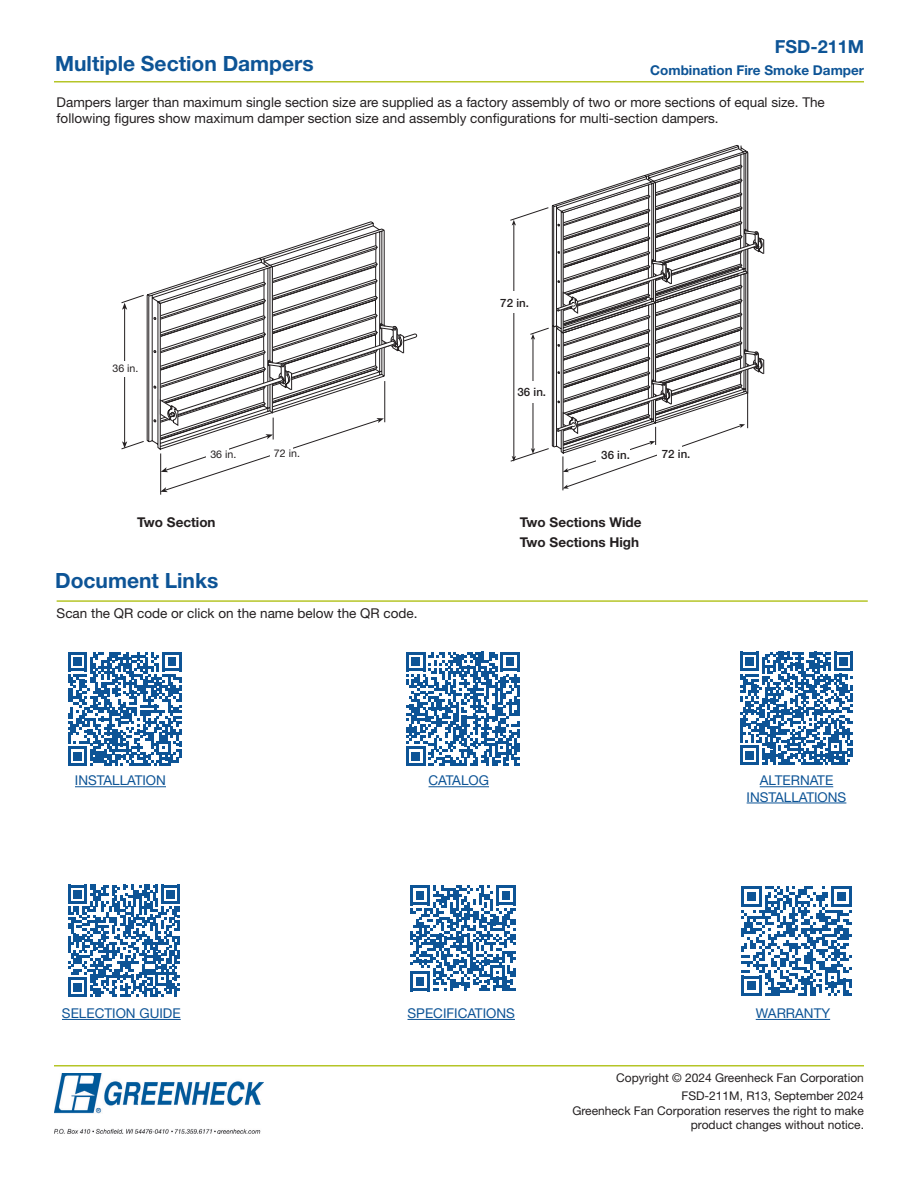
<style>
.page{position:relative;width:918px;height:1188px;background:#fff}
.page>*{position:absolute;margin:0;border:0;box-sizing:border-box;transform-origin:0 0}
.Subheading{font:700 21px "Helvetica Neue LT Std";color:#0d5496}
.t1{font:700 18px "Helvetica Neue LT Std";color:#0d5496}
.Body{font:13.5px/16.2px "Helvetica Neue LT Std";color:#231f20}
.Body-2{font:13.5px "Helvetica Neue LT Std";color:#0d5496}
.Bold{font:700 13.5px "Helvetica Neue LT Std";color:#231f20}
.t2{font:700 13.5px "Helvetica Neue LT Std";color:#0d5496}
.Body_8_pt{font:13.5px/16.2px "Helvetica Neue LT Std";color:#0d5496;text-align:center}
.t3{font:12px/18.8px "Helvetica Neue LT Std";color:#231f20;text-align:right}
.t4{font:500 11.55px "Helvetica Neue LT Std";color:#231f20}
.t5{font:10.65px "Helvetica Neue LT Std";color:#231f20}
</style>
<div class="page">
<svg style="left:121px;top:221px;width:297px;height:274px"></svg>
<div style="left:113px;top:361px;width:20px;height:15px;background:#fff"></div>
<hr style="left:563px;top:456px;width:1px;height:34px;background:#231f20">
<svg style="left:510px;top:144px;width:254px;height:345px"></svg>
<div style="left:507px;top:291px;width:24px;height:22px;background:#fff"></div>
<div style="left:658px;top:442px;width:24px;height:22px;background:#fff"></div>
<hr style="left:747px;top:393px;width:1px;height:35px;background:#231f20">
<hr style="left:57px;top:600px;width:811px;height:2px;background:#b5c527">
<hr style="left:408px;top:1019px;width:107px;height:1px;background:#0d5496">
<svg style="left:406px;top:652px;width:114px;height:114px"></svg>
<svg style="left:68px;top:885px;width:112px;height:112px"></svg>
<svg style="left:68px;top:652px;width:114px;height:114px"></svg>
<svg style="left:410px;top:885px;width:106px;height:106px"></svg>
<hr style="left:62px;top:1019px;width:119px;height:1px;background:#0d5496">
<hr style="left:429px;top:786px;width:60px;height:1px;background:#0d5496">
<hr style="left:75px;top:786px;width:91px;height:1px;background:#0d5496">
<svg style="left:740px;top:652px;width:113px;height:113px"></svg>
<hr style="left:760px;top:786px;width:73px;height:1px;background:#0d5496">
<hr style="left:747px;top:803px;width:99px;height:1px;background:#0d5496">
<hr style="left:756px;top:1019px;width:74px;height:1px;background:#0d5496">
<svg style="left:741px;top:886px;width:111px;height:110px"></svg>
<hr style="left:54px;top:81px;width:810px;height:1px;background:#b5c527">
<hr style="left:54px;top:1065px;width:810px;height:1px;background:#b5c527">
<img style="left:54px;top:1073px;width:210px;height:61px">
<h2 class="t1" style="left:775px;top:36px;width:91px">FSD-211M</h2>
<p class="t2" style="left:650px;top:62px;width:215px">Combination Fire Smoke Damper</p>
<p class="Subheading" style="left:55px;top:50px;width:260px">Multiple Section Dampers</p>
<p class="Body" style="left:57px;top:94px;width:770px">Dampers larger than maximum single section size are supplied as a factory assembly of two or more sections of equal size. The following figures show maximum damper section size and assembly configurations for multi-section dampers.</p>
<p class="t4" style="left:500px;top:296px;width:30px">72 in.</p>
<p class="t5" style="left:113px;top:362px;width:27px">36 in.</p>
<p class="t5" style="left:210px;top:447px;width:27px">36 in.</p>
<p class="t5" style="left:274px;top:447px;width:27px">72 in.</p>
<p class="t4" style="left:518px;top:385px;width:30px">36 in.</p>
<p class="t4" style="left:601px;top:448px;width:30px">36 in.</p>
<p class="t4" style="left:662px;top:447px;width:30px">72 in.</p>
<p class="Bold" style="left:137px;top:514px;width:80px">Two Section</p>
<p class="Bold" style="left:520px;top:514px;width:123px">Two Sections Wide</p>
<p class="Bold" style="left:520px;top:534px;width:121px">Two Sections High</p>
<p class="Subheading" style="left:55px;top:568px;width:165px">Document Links</p>
<p class="Body" style="left:57px;top:605px;width:362px">Scan the QR code or click on the name below the QR code.</p>
<p class="Body-2" style="left:75px;top:773px;width:93px">INSTALLATION</p>
<p class="Body-2" style="left:429px;top:773px;width:62px">CATALOG</p>
<p class="Body_8_pt" style="left:747px;top:772px;width:101px">ALTERNATE<br>INSTALLATIONS</p>
<p class="Body-2" style="left:62px;top:1005px;width:120px">SELECTION GUIDE</p>
<p class="Body-2" style="left:408px;top:1005px;width:109px">SPECIFICATIONS</p>
<p class="Body-2" style="left:756px;top:1005px;width:76px">WARRANTY</p>
<p class="t3" style="left:616px;top:1068px;width:249px">Copyright © 2024 Greenheck Fan Corporation<br>FSD-211M, R13, September 2024</p>
<p class="t3" style="left:572px;top:1103px;width:293px;line-height:14.4px">Greenheck Fan Corporation reserves the right to make product changes without notice.</p>
</div>
